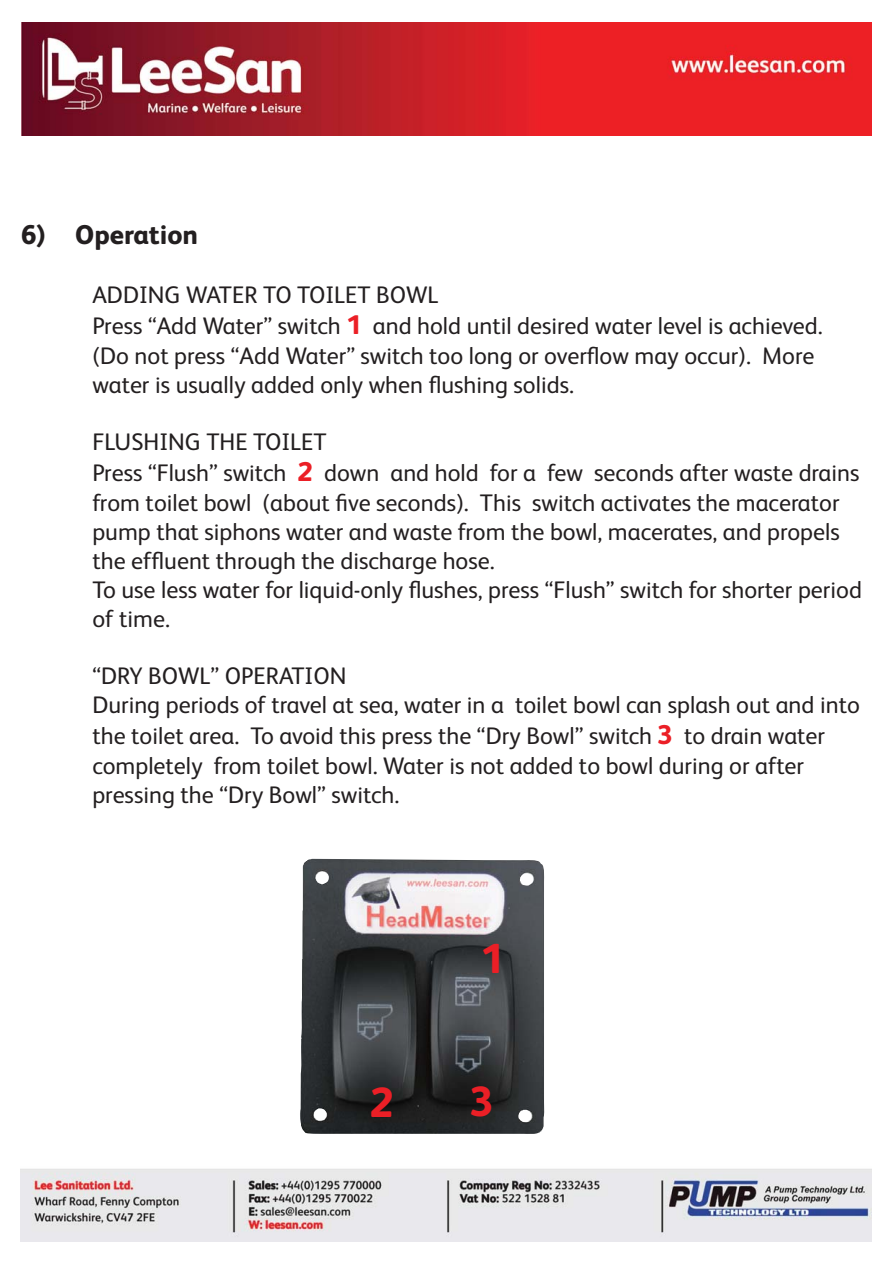
<style>
.page{position:relative;width:893px;height:1263px;background:#fff}
.page>*{position:absolute;margin:0;border:0;box-sizing:border-box;transform-origin:0 0}
.t1{font:800 42px "FS Albert";color:#eb1f26}
.t2{font:800 27px "FS Albert";color:#231f20}
.t3{font:24px/29.4px "FS Albert";color:#231f20}
.s1{font-weight:800;font-size:27px;color:#eb1f26}
</style>
<div class="page">
<img style="left:22px;top:22px;width:850px;height:114px">
<img style="left:21px;top:1169px;width:851px;height:73px">
<img style="left:300px;top:859px;width:245px;height:275px">
<p class="t2" style="left:21px;top:224px;width:178px">6) Operation</p>
<p class="t3" style="left:92px;top:282px;width:732px;line-height:30px">ADDING WATER TO TOILET BOWL<br>Press “Add Water” switch <span class="s1">1</span> and hold until desired water level is achieved. (Do not press “Add Water” switch too long or overflow may occur). More water is usually added only when flushing solids.</p>
<p class="t3" style="left:92px;top:429px;width:771px">FLUSHING THE TOILET<br>Press “Flush” switch <span class="s1">2</span> down and hold for a few seconds after waste drains from toilet bowl (about five seconds). This switch activates the macerator pump that siphons water and waste from the bowl, macerates, and propels the effluent through the discharge hose.<br>To use less water for liquid-only flushes, press “Flush” switch for shorter period of time.</p>
<p class="t3" style="left:92px;top:664px;width:769px;line-height:28.8px">“DRY BOWL” OPERATION<br>During periods of travel at sea, water in a toilet bowl can splash out and into</p>
<p class="t3" style="left:92px;top:723px;width:734px">the toilet area. To avoid this press the “Dry Bowl” switch <span class="s1">3</span> to drain water completely from toilet bowl. Water is not added to bowl during or after pressing the “Dry Bowl” switch.</p>
<h1 class="t1" style="left:480px;top:943px;width:25px">1</h1>
<h1 class="t1" style="left:370px;top:1087px;width:25px">2</h1>
<h1 class="t1" style="left:470px;top:1086px;width:25px">3</h1>
</div>
